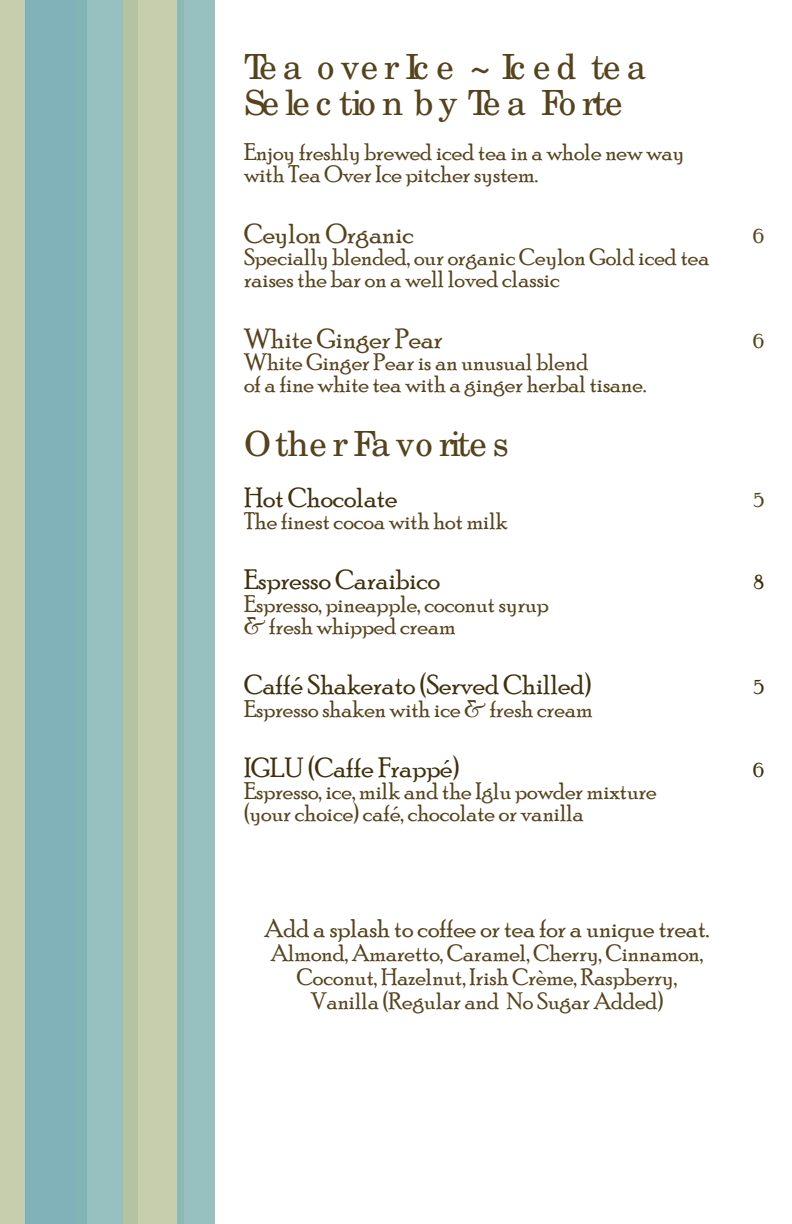
<style>
.page{position:relative;width:792px;height:1224px;background:#fff}
.page>*{position:absolute;margin:0;border:0;box-sizing:border-box;transform-origin:0 0}
.t1{font:34.6px/36px "New Century Schlbk";letter-spacing:-.035em;color:#55431d}
.t2{font:28px "Poor Richard";color:#3f300c}
.t3{font:28px "Poor Richard";color:#55431d}
.t4{font:26px "Poor Richard";color:#55431d}
.t5{font:24px/22.4px "Poor Richard";color:#55431d}
.t6{font:20px "Poor Richard";color:#55431d}
.t7{font:20px "Poor Richard";color:#3f300c}
</style>
<div class="page">
<div style="left:0;top:0;width:26px;height:1224px;background:#c7cead"></div>
<div style="left:26px;top:0;width:61px;height:1224px;background:#82b2b9"></div>
<div style="left:87px;top:0;width:36px;height:1224px;background:#96c1c0"></div>
<div style="left:123px;top:0;width:61px;height:1224px;background:linear-gradient(to bottom,#c2cbaa,#c2cbaa)"></div>
<div style="left:177px;top:0;width:38px;height:1224px;background:linear-gradient(to right,#91bcb7,#98c3c3)"></div>
<h1 class="t1" style="left:244px;top:52px;width:403px">Tea over Ice ~ Iced tea<br>Se le c tio n by Te a Fo rte</h1>
<p class="t5" style="left:244px;top:142px;width:442px">Enjoy freshly brewed iced tea in a whole new way with Tea Over Ice pitcher system.</p>
<p class="t3" style="left:244px;top:220px;width:171px">Ceylon Organic</p>
<p class="t6" style="left:753px;top:227px;width:12px">6</p>
<p class="t5" style="left:244px;top:247px;width:467px">Specially blended, our organic Ceylon Gold iced tea raises the bar on a well loved classic</p>
<p class="t3" style="left:244px;top:325px;width:200px">White Ginger Pear</p>
<p class="t6" style="left:753px;top:332px;width:12px">6</p>
<p class="t5" style="left:244px;top:352px;width:404px">White Ginger Pear is an unusual blend<br>of a fine white tea with a ginger herbal tisane.</p>
<h1 class="t1" style="left:244px;top:428px;width:266px">Othe r Fa vo rite s</h1>
<p class="t2" style="left:244px;top:484px;width:155px">Hot Chocolate</p>
<p class="t6" style="left:754px;top:491px;width:12px">5</p>
<p class="t5" style="left:244px;top:511px;width:265px">The finest cocoa with hot milk</p>
<p class="t2" style="left:244px;top:567px;width:198px">Espresso Caraibico</p>
<p class="t7" style="left:754px;top:573px;width:12px">8</p>
<p class="t5" style="left:244px;top:593px;width:306px">Espresso, pineapple, coconut syrup &amp; fresh whipped cream</p>
<p class="t2" style="left:244px;top:672px;width:349px">Caffé Shakerato (Served Chilled)</p>
<p class="t7" style="left:754px;top:678px;width:12px">5</p>
<p class="t5" style="left:244px;top:698px;width:350px">Espresso shaken with ice &amp; fresh cream</p>
<p class="t2" style="left:244px;top:754px;width:217px">IGLU (Caffe Frappé)</p>
<p class="t7" style="left:753px;top:761px;width:12px">6</p>
<p class="t5" style="left:244px;top:781px;width:414px">Espresso, ice, milk and the Iglu powder mixture (your choice) café, chocolate or vanilla</p>
<p class="t4" style="left:265px;top:916px;width:446px">Add a splash to coffee or tea for a unique treat.</p>
<p class="t5" style="left:271px;top:942px;width:434px;line-height:24px;text-align:center">Almond, Amaretto, Caramel, Cherry, Cinnamon,<br>Coconut, Hazelnut, Irish Crème, Raspberry,<br>Vanilla (Regular and No Sugar Added)</p>
</div>
